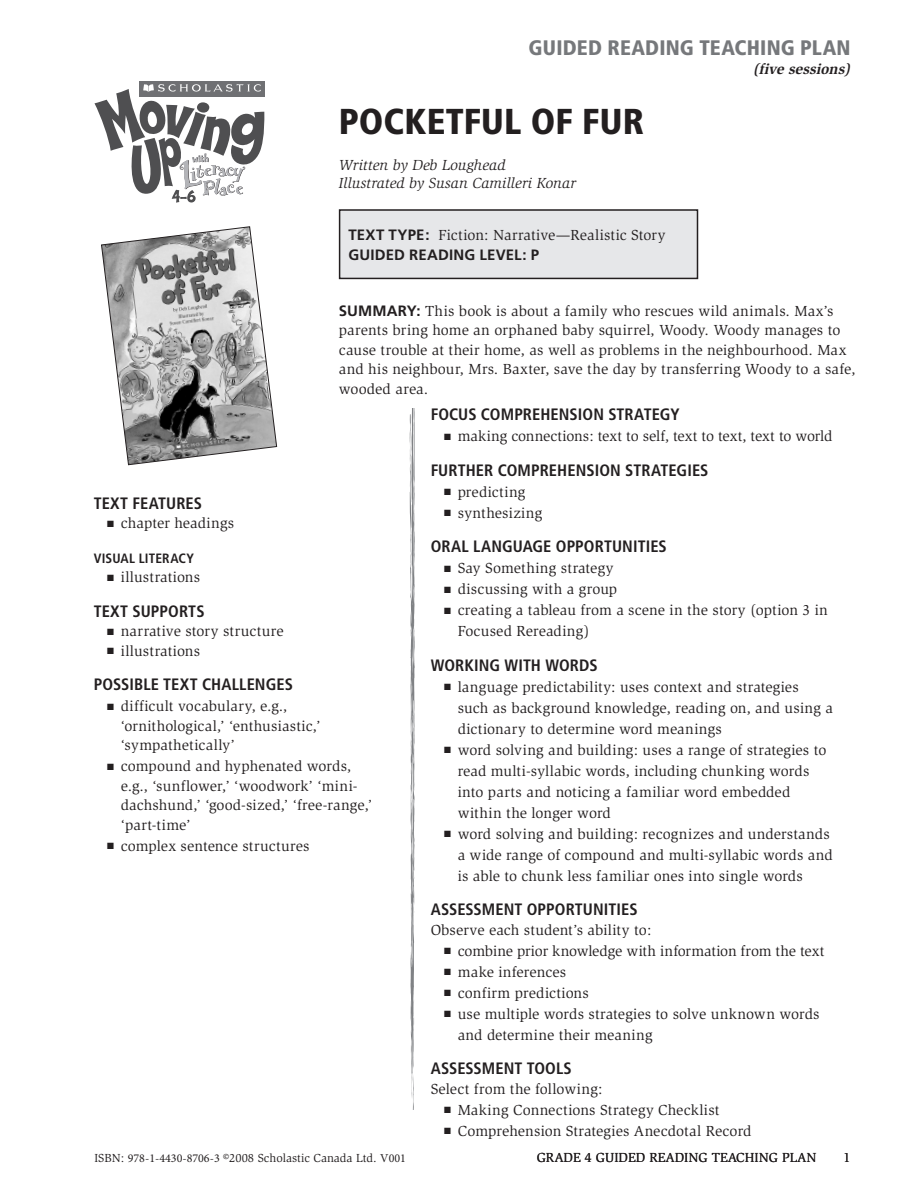
<style>
.page{position:relative;width:918px;height:1188px;background:#fff}
.page>*{position:absolute;margin:0;border:0;box-sizing:border-box;transform-origin:0 0}
.t1{font:900 condensed 36px "Frutiger";letter-spacing:.005em;color:#231f20}
.t2{font:900 condensed 21px "Frutiger";letter-spacing:.005em;color:#76787b}
.t3{font:700 condensed 16.5px "Frutiger";letter-spacing:.005em;color:#231f20}
.t4{font:15px/19.5px "Slimbach";letter-spacing:.01em;color:#231f20}
.t5{font:italic 15px/18px "Slimbach";letter-spacing:.005em;color:#231f20}
.t6{font:15px "Slimbach";letter-spacing:-.015em;color:#231f20}
.t7{font:700 15px "Frutiger";letter-spacing:.01em;color:#231f20}
.t8{font:italic 700 15px "Slimbach";color:#231f20}
.t9{font:13.5px "Slimbach";color:#231f20}
.t10{font:700 condensed 13.5px "Frutiger";letter-spacing:.01em;color:#231f20}
.t11{font:12px "Slimbach";color:#231f20}
.s1{font-family:"Frutiger";font-weight:700}
.s2{font-family:"Minion Pro"}
</style>
<div class="page">
<div style="left:340px;top:210px;width:358px;height:68px;background:#e6e7e9"></div>
<div style="left:339px;top:209px;width:359px;height:70px;border:2px solid #231f20"></div>
<svg style="left:101px;top:226px;width:176px;height:239px"></svg>
<div style="left:139px;top:81px;width:126px;height:15px;background:#6f7073"></div>
<svg style="left:95px;top:84px;width:170px;height:119px"></svg>
<svg style="left:410px;top:409px;width:5px;height:700px"></svg>
<h2 class="t2" style="left:529px;top:35px;width:323px">GUIDED READING TEACHING PLAN</h2>
<p class="t8" style="left:753px;top:60px;width:103px">(five sessions)</p>
<h1 class="t1" style="left:339px;top:100px;width:307px">POCKETFUL OF FUR</h1>
<p class="t5" style="left:339px;top:157px;width:239px">Written by Deb Loughead<br>Illustrated by Susan Camilleri Konar</p>
<p class="t4" style="left:348px;top:226px;width:319px"><span class="s1">TEXT TYPE:</span> Fiction: Narrative—Realistic Story</p>
<p class="t7" style="left:348px;top:246px;width:192px">GUIDED READING LEVEL: P</p>
<p class="t4" style="left:339px;top:301px;width:518px"><span class="s1">SUMMARY:</span> This book is about a family who rescues wild animals. Max’s parents bring home an orphaned baby squirrel, Woody. Woody manages to cause trouble at their home, as well as problems in the neighbourhood. Max and his neighbour, Mrs. Baxter, save the day by transferring Woody to a safe, wooded area.</p>
<p class="t3" style="left:94px;top:493px;width:110px">TEXT FEATURES</p>
<p class="t4" style="left:107px;top:514px;width:128px">■ chapter headings</p>
<p class="t10" style="left:94px;top:550px;width:64px">VISUAL LITERA</p>
<p class="t10" style="left:179px;top:550px;width:17px">CY</p>
<p class="t4" style="left:107px;top:568px;width:94px">■ illustrations</p>
<p class="t3" style="left:94px;top:601px;width:18px">TEXT</p>
<p class="t3" style="left:133px;top:601px;width:56px">SUPPORTS</p>
<p class="t4" style="left:107px;top:622px;width:178px">■ narrative story structure</p>
<p class="t4" style="left:107px;top:641px;width:94px">■ illustrations</p>
<p class="t3" style="left:94px;top:675px;width:87px">POSSIBLE TEXT</p>
<p class="t3" style="left:202px;top:675px;width:83px">CHALLENGES</p>
<p class="t4" style="left:121px;top:697px;width:201px;text-indent:-14px">■ difficult vocabulary, e.g., ‘ornithological,’ ‘enthusiastic,’ ‘sympathetically’</p>
<p class="t4" style="left:121px;top:757px;width:253px;text-indent:-14px">■ compound and hyphenated words, e.g., ‘sunflower,’ ‘woodwork’ ‘mini&shy;dachshund,’ ‘good-sized,’ ‘free-range,’ ‘part-time’</p>
<p class="t4" style="left:107px;top:836px;width:204px">■ complex sentence structures</p>
<p class="t11" style="left:94px;top:1151px;width:313px">ISBN: <span class="s2">978-1-4430-8706-3</span> ©2008 Scholastic Canada Ltd. <span class="s2">V001</span></p>
<p class="t3" style="left:431px;top:405px;width:196px">FOCUS COMPREHENSION STRATE</p>
<p class="t3" style="left:660px;top:405px;width:21px">GY</p>
<p class="t4" style="left:444px;top:426px;width:390px">■ making connections: text to self, text to text, text to world</p>
<p class="t3" style="left:431px;top:460px;width:79px">FURTHER COMP</p>
<p class="t3" style="left:540px;top:460px;width:64px">REHENSION</p>
<p class="t3" style="left:625px;top:460px;width:85px">STRATEGI ES</p>
<p class="t4" style="left:444px;top:482px;width:83px">■ predicting</p>
<p class="t4" style="left:444px;top:503px;width:100px">■ synthesizing</p>
<p class="t3" style="left:431px;top:537px;width:11px">ORA</p>
<p class="t3" style="left:462px;top:537px;width:198px">L LANGUAGE OPPORTUNITIES</p>
<p class="t4" style="left:444px;top:558px;width:171px">■ Say Something strategy</p>
<p class="t4" style="left:444px;top:579px;width:175px">■ discussing with a group</p>
<p class="t4" style="left:458px;top:600px;width:372px;line-height:21px;text-indent:-14px">■ creating a tableau from a scene in the story (option 3 in<br>Focused Rereading)</p>
<p class="t3" style="left:431px;top:655px;width:167px">WORKING WITH WORDS</p>
<p class="t4" style="left:458px;top:676px;width:377px;line-height:21px;text-indent:-14px">■ language predictability: uses context and strategies such as background knowledge, reading on, and using a dictionary to determine word meanings</p>
<p class="t4" style="left:458px;top:739px;width:370px;line-height:21px;text-indent:-14px">■ word solving and building: uses a range of strategies to read multi-syllabic words, including chunking words into parts and noticing a familiar word embedded within the longer word</p>
<p class="t4" style="left:458px;top:823px;width:377px;line-height:21px;text-indent:-14px">■ word solving and building: recognizes and understands a wide range of compound and multi-syllabic words and is able to chunk less familiar ones into single words</p>
<p class="t3" style="left:431px;top:900px;width:20px">ASSESS</p>
<p class="t3" style="left:482px;top:900px;width:148px">MENT OPPORTUNITIES</p>
<p class="t4" style="left:431px;top:920px;width:222px">Observe each student’s ability to:</p>
<p class="t6" style="left:444px;top:942px;width:382px">■ combine prior knowledge with information from the text</p>
<p class="t4" style="left:444px;top:962px;width:124px">■ make inferences</p>
<p class="t4" style="left:444px;top:983px;width:146px">■ confirm predictions</p>
<p class="t4" style="left:458px;top:1003px;width:363px;line-height:21px;text-indent:-14px">■ use multiple words strategies to solve unknown words and determine their meaning</p>
<p class="t3" style="left:431px;top:1059px;width:20px">ASSESS</p>
<p class="t3" style="left:482px;top:1059px;width:90px">MENT TOOLS</p>
<p class="t4" style="left:431px;top:1079px;width:173px">Select from the following:</p>
<p class="t4" style="left:444px;top:1100px;width:277px">■ Making Connections Strategy Checklist</p>
<p class="t4" style="left:444px;top:1121px;width:309px">■ Comprehension Strategies Anecdotal Record</p>
<p class="t9" style="left:537px;top:1149px;width:281px">GRADE 4 GUIDED READING TEACHING PLAN</p>
<p class="t9" style="left:844px;top:1149px;width:8px">1</p>
</div>
